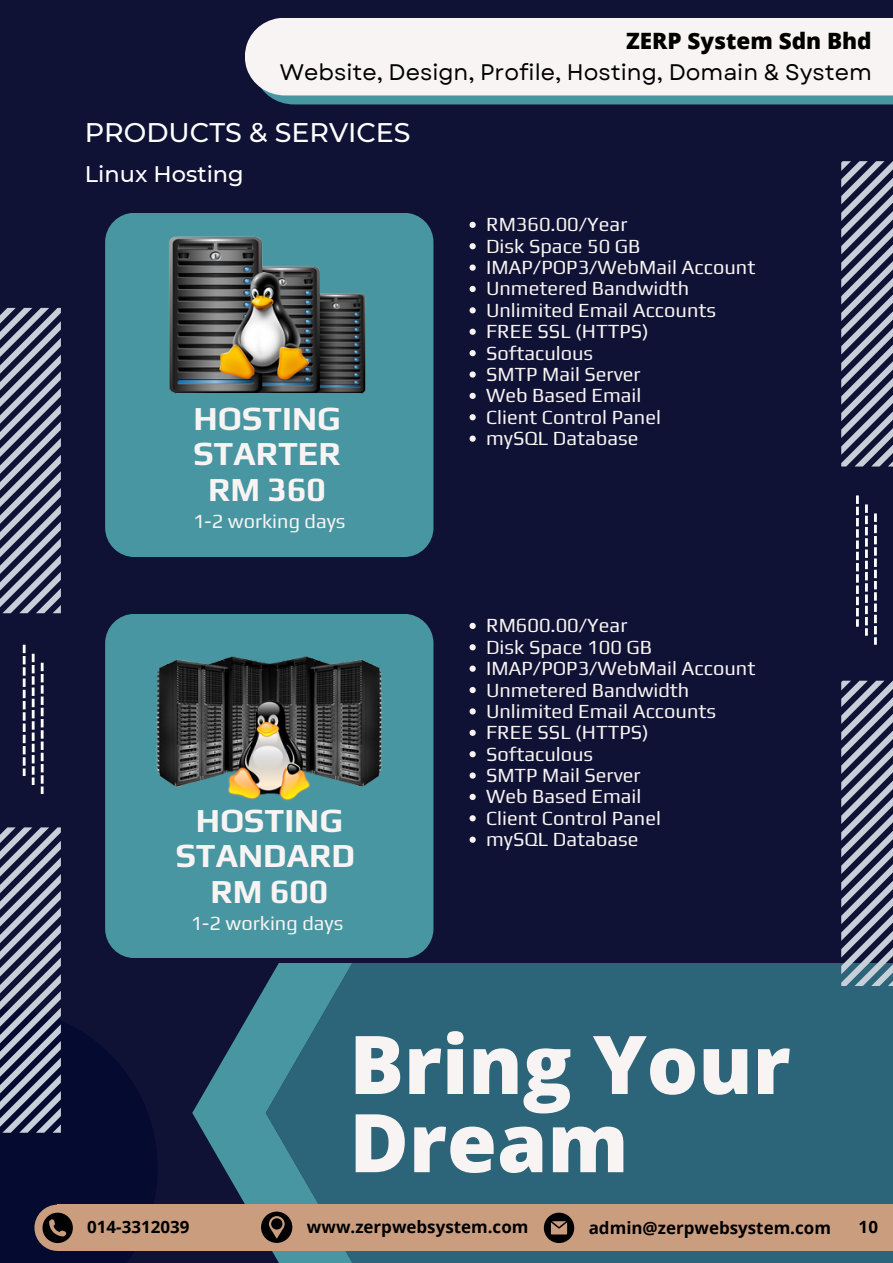
<style>
.page{position:relative;width:893px;height:1263px;background:#0f1234}
.page>*{position:absolute;margin:0;border:0;box-sizing:border-box;transform-origin:0 0}
.t1{font:800 81px/78.2px "Open Sans";color:#f8f4f3}
.t2{font:700 33.38px/35.7px "Play";color:#f8f4f3;text-align:center}
.t3{font:500 26.85px "Montserrat";color:#fff}
.t4{font:22.5px "Garet";color:#000}
.t5{font:800 22.5px "Open Sans";color:#000}
.t6{font:500 22.5px "Montserrat";color:#fff}
.t7{font:19.95px "Play";color:#f8f4f3}
.t8{font:700 16.95px "Open Sans";color:#000}
</style>
<div class="page">
<div style="left:352px;top:963px;width:541px;height:300px;background:#2c6479"></div>
<svg style="left:192px;top:963px;width:160px;height:300px"></svg>
<div style="left:0;top:1007px;width:158px;height:256px;background:#050a30"></div>
<svg style="left:268px;top:95px;width:625px;height:9px;background:#5099a3"></svg>
<div style="left:245px;top:18px;width:648px;height:77px;background:#f8f4f3"></div>
<svg style="left:469px;top:222px;width:7px;height:6px"></svg>
<svg style="left:469px;top:243px;width:7px;height:6px"></svg>
<svg style="left:469px;top:264px;width:7px;height:7px"></svg>
<svg style="left:469px;top:286px;width:7px;height:6px"></svg>
<svg style="left:469px;top:307px;width:7px;height:6px"></svg>
<svg style="left:469px;top:329px;width:7px;height:6px"></svg>
<svg style="left:469px;top:350px;width:7px;height:6px"></svg>
<svg style="left:469px;top:371px;width:7px;height:7px"></svg>
<svg style="left:469px;top:393px;width:7px;height:6px"></svg>
<svg style="left:469px;top:414px;width:7px;height:6px"></svg>
<svg style="left:469px;top:435px;width:7px;height:7px"></svg>
<svg style="left:469px;top:623px;width:7px;height:6px"></svg>
<svg style="left:469px;top:644px;width:7px;height:6px"></svg>
<svg style="left:469px;top:665px;width:7px;height:7px"></svg>
<svg style="left:469px;top:687px;width:7px;height:6px"></svg>
<svg style="left:469px;top:708px;width:7px;height:6px"></svg>
<svg style="left:469px;top:730px;width:7px;height:6px"></svg>
<svg style="left:469px;top:751px;width:7px;height:6px"></svg>
<svg style="left:469px;top:772px;width:7px;height:7px"></svg>
<svg style="left:469px;top:794px;width:7px;height:6px"></svg>
<svg style="left:469px;top:815px;width:7px;height:6px"></svg>
<svg style="left:469px;top:836px;width:7px;height:7px"></svg>
<div style="left:105px;top:213px;width:328px;height:343px;background:#4896a1;border-radius:29px"></div>
<img style="left:169px;top:237px;width:197px;height:157px">
<div style="left:105px;top:614px;width:328px;height:343px;background:#4896a1;border-radius:29px"></div>
<img style="left:156px;top:656px;width:226px;height:144px">
<div style="left:34px;top:1204px;width:47px;height:47px;background:#cb9d7f;border-radius:50%"></div>
<div style="left:58px;top:1204px;width:835px;height:47px;background:#cb9d7f"></div>
<svg style="left:42px;top:1212px;width:31px;height:31px"></svg>
<svg style="left:261px;top:1211px;width:31px;height:32px"></svg>
<svg style="left:544px;top:1212px;width:30px;height:31px"></svg>
<svg style="left:0;top:308px;width:61px;height:305px"></svg>
<svg style="left:0;top:827px;width:61px;height:306px"></svg>
<svg style="left:23px;top:645px;width:3px;height:131px"></svg>
<svg style="left:32px;top:654px;width:3px;height:131px"></svg>
<svg style="left:41px;top:663px;width:3px;height:131px"></svg>
<svg style="left:841px;top:161px;width:52px;height:306px"></svg>
<svg style="left:841px;top:681px;width:52px;height:305px"></svg>
<svg style="left:856px;top:495px;width:3px;height:132px"></svg>
<svg style="left:865px;top:504px;width:3px;height:132px"></svg>
<svg style="left:874px;top:513px;width:3px;height:132px"></svg>
<h5 class="t5" style="left:626px;top:25px;width:247px">ZERP System Sdn Bhd</h5>
<h3 class="t4" style="left:280px;top:56px;width:593px">Website, Design, Profile, Hosting, Domain &amp; System</h3>
<p class="t3" style="left:85px;top:116px;width:327px">PRODUCTS &amp; SERVICES</p>
<p class="t6" style="left:85px;top:160px;width:160px">Linux Hosting</p>
<p class="t7" style="left:486px;top:213px;width:143px">RM360.00/Year</p>
<p class="t7" style="left:486px;top:234px;width:156px">Disk Space 50 GB</p>
<h4 class="t7" style="left:486px;top:255px;width:271px">IMAP/POP3/WebMail Account</h4>
<p class="t7" style="left:486px;top:277px;width:205px">Unmetered Bandwidth</p>
<h2 class="t7" style="left:486px;top:298px;width:232px">Unlimited Email Accounts</h2>
<h6 class="t7" style="left:486px;top:319px;width:164px">FREE SSL (HTTPS)</h6>
<p class="t7" style="left:486px;top:341px;width:109px">Softaculous</p>
<p class="t7" style="left:486px;top:362px;width:156px">SMTP Mail Server</p>
<p class="t7" style="left:486px;top:384px;width:157px">Web Based Email</p>
<p class="t7" style="left:486px;top:405px;width:176px">Client Control Panel</p>
<p class="t7" style="left:486px;top:426px;width:154px">mySQL Database</p>
<p class="t2" style="left:193px;top:400px;width:149px">HOSTING<br>STARTER<br>RM 360</p>
<p class="t7" style="left:193px;top:509px;width:154px">1-2 working days</p>
<p class="t2" style="left:176px;top:802px;width:181px">HOSTING<br>STANDARD<br>RM 600</p>
<p class="t7" style="left:191px;top:911px;width:154px">1-2 working days</p>
<p class="t7" style="left:486px;top:614px;width:143px">RM600.00/Year</p>
<p class="t7" style="left:486px;top:635px;width:167px">Disk Space 100 GB</p>
<p class="t7" style="left:486px;top:656px;width:271px">IMAP/POP3/WebMail Account</p>
<p class="t7" style="left:486px;top:678px;width:205px">Unmetered Bandwidth</p>
<p class="t7" style="left:486px;top:699px;width:232px">Unlimited Email Accounts</p>
<p class="t7" style="left:486px;top:720px;width:164px">FREE SSL (HTTPS)</p>
<p class="t7" style="left:486px;top:742px;width:109px">Softaculous</p>
<h2 class="t7" style="left:486px;top:763px;width:156px">SMTP Mail Server</h2>
<h6 class="t7" style="left:486px;top:785px;width:157px">Web Based Email</h6>
<p class="t7" style="left:486px;top:806px;width:176px">Client Control Panel</p>
<p class="t7" style="left:486px;top:827px;width:154px">mySQL Database</p>
<h4 class="t1" style="left:349px;top:1023px;width:443px">Bring Your<br>Dream</h4>
<p class="t8" style="left:87px;top:1214px;width:104px">014-3312039</p>
<p class="t8" style="left:307px;top:1214px;width:223px">www.zerpwebsystem.com</p>
<p class="t8" style="left:589px;top:1216px;width:244px">admin@zerpwebsystem.com</p>
<h1 class="t8" style="left:858px;top:1214px;width:21px">10</h1>
</div>
